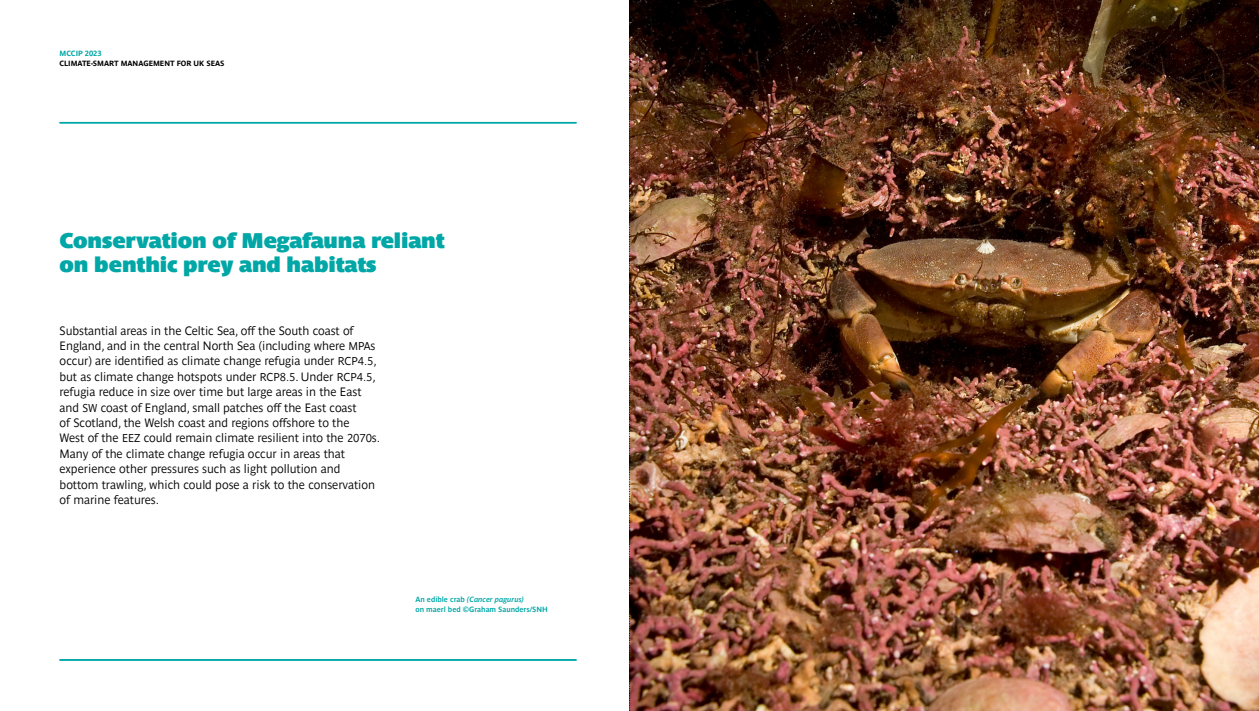
<style>
.page{position:relative;width:1259px;height:711px;background:#fff}
.page>*{position:absolute;margin:0;border:0;box-sizing:border-box;transform-origin:0 0}
.t1{font:700 21px/24px "Parisine Std Sombre";letter-spacing:-.005em;color:#00a7a6}
.t2{font:12px/15.3px "Parisine Std Gris";letter-spacing:-.005em;color:#000}
.t3{font:700 7.5px/9.8px "Parisine Std Gris";letter-spacing:-.005em;color:#00a7a6}
.t4{font:700 7.5px "Parisine Std";letter-spacing:-.005em;color:#000}
.t5{font:700 7.5px "Parisine Std";letter-spacing:-.005em;color:#00a7a6}
.s1{font-size:11.25px}
.s2{font-style:italic}
</style>
<div class="page">
<img style="left:630px;top:0;width:629px;height:710px">
<svg style="left:629px;top:0;width:1px;height:711px"></svg>
<hr style="left:60px;top:659px;width:516px;height:1px;background:#00a7a6">
<hr style="left:60px;top:122px;width:516px;height:1px;background:#00a7a6">
<p class="t5" style="left:60px;top:49px;width:44px">MCCIP 2023</p>
<p class="t4" style="left:60px;top:59px;width:166px">CLIMATE-SMART MANAGEMENT FOR UK SEAS</p>
<h1 class="t1" style="left:60px;top:228px;width:387px">Conservation of Megafauna reliant on benthic prey and habitats</h1>
<p class="t2" style="left:60px;top:322px;width:322px">Substantial areas in the Celtic Sea, off the South coast of England, and in the central North Sea (including where <span class="s1">MPA</span>s occur) are identified as climate change refugia under <span class="s1">RCP4.5</span>, but as climate change hotspots under <span class="s1">RCP8.5</span>. Under <span class="s1">RCP4.5</span>, refugia reduce in size over time but large areas in the East and <span class="s1">SW</span> coast of England, small patches off the East coast<br>of Scotland, the Welsh coast and regions offshore to the<br>West of the <span class="s1">EEZ</span> could remain climate resilient into the <span class="s1">2070</span>s.<br>Many of the climate change refugia occur in areas that experience other pressures such as light pollution and bottom trawling, which could pose a risk to the conservation of marine features.</p>
<p class="t3" style="left:415px;top:594px;width:134px">An edible crab <span class="s2">(Cancer pagurus)<br></span>on maerl bed ©Graham Saunders/SNH</p>
</div>
